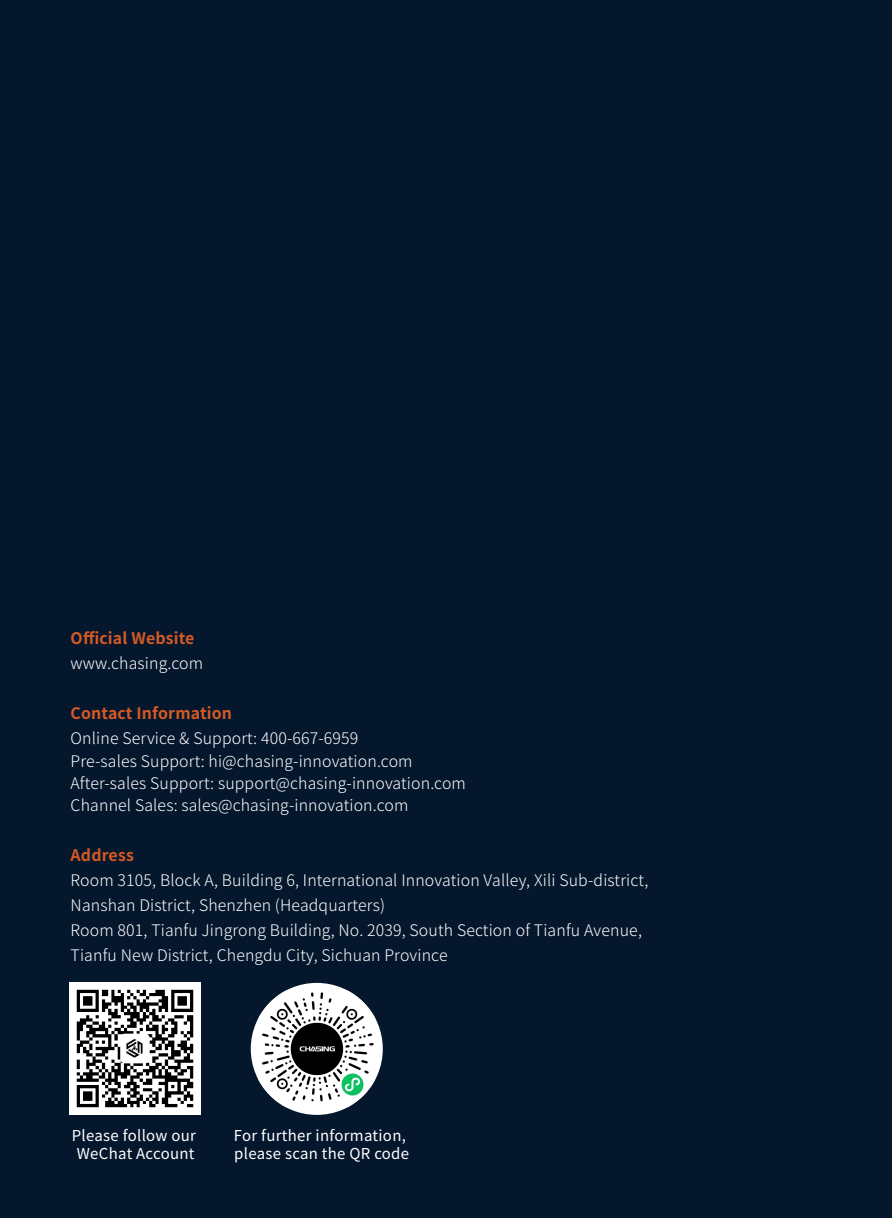
<style>
.page{position:relative;width:893px;height:1218px;background:#fff}
.page>*{position:absolute;margin:0;border:0;box-sizing:border-box;transform-origin:0 0}
.t1{font:300 15.9px/22px "Source Han Sans CN";letter-spacing:.01em;color:#fff}
.t2{font:700 15.9px "Source Han Sans CN";letter-spacing:.01em;color:#d55a24}
.t3{font:15px/18px "Source Han Sans CN";letter-spacing:.02em;color:#fff;text-align:center}
</style>
<div class="page">
<div style="left:0;top:0;width:892px;height:1218px;background:#05172d"></div>
<img style="left:69px;top:982px;width:132px;height:132px">
<div style="left:251px;top:983px;width:132px;height:132px;background:#fff;border-radius:50%"></div>
<img style="left:258px;top:990px;width:117px;height:117px">
<p class="t2" style="left:71px;top:629px;width:125px">Official Website</p>
<p class="t1" style="left:71px;top:653px;width:134px">www.chasing.com</p>
<p class="t2" style="left:71px;top:705px;width:163px">Contact Information</p>
<p class="t1" style="left:71px;top:728px;width:397px">Online Service &amp; Support: 400-667-6959<br>Pre-sales Support: hi@chasing-innovation.com After-sales Support: support@chasing-innovation.com Channel Sales: sales@chasing-innovation.com</p>
<p class="t2" style="left:71px;top:846px;width:65px">Address</p>
<p class="t1" style="left:71px;top:868px;width:579px;line-height:25px">Room 3105, Block A, Building 6, International Innovation Valley, Xili Sub-district, Nanshan District, Shenzhen (Headquarters)<br>Room 801, Tianfu Jingrong Building, No. 2039, South Section of Tianfu Avenue, Tianfu New District, Chengdu City, Sichuan Province</p>
<p class="t3" style="left:72px;top:1127px;width:126px">Please follow our<br>WeChat Account</p>
<p class="t3" style="left:234px;top:1127px;width:177px;text-align:left">For further information, please scan the QR code</p>
</div>
